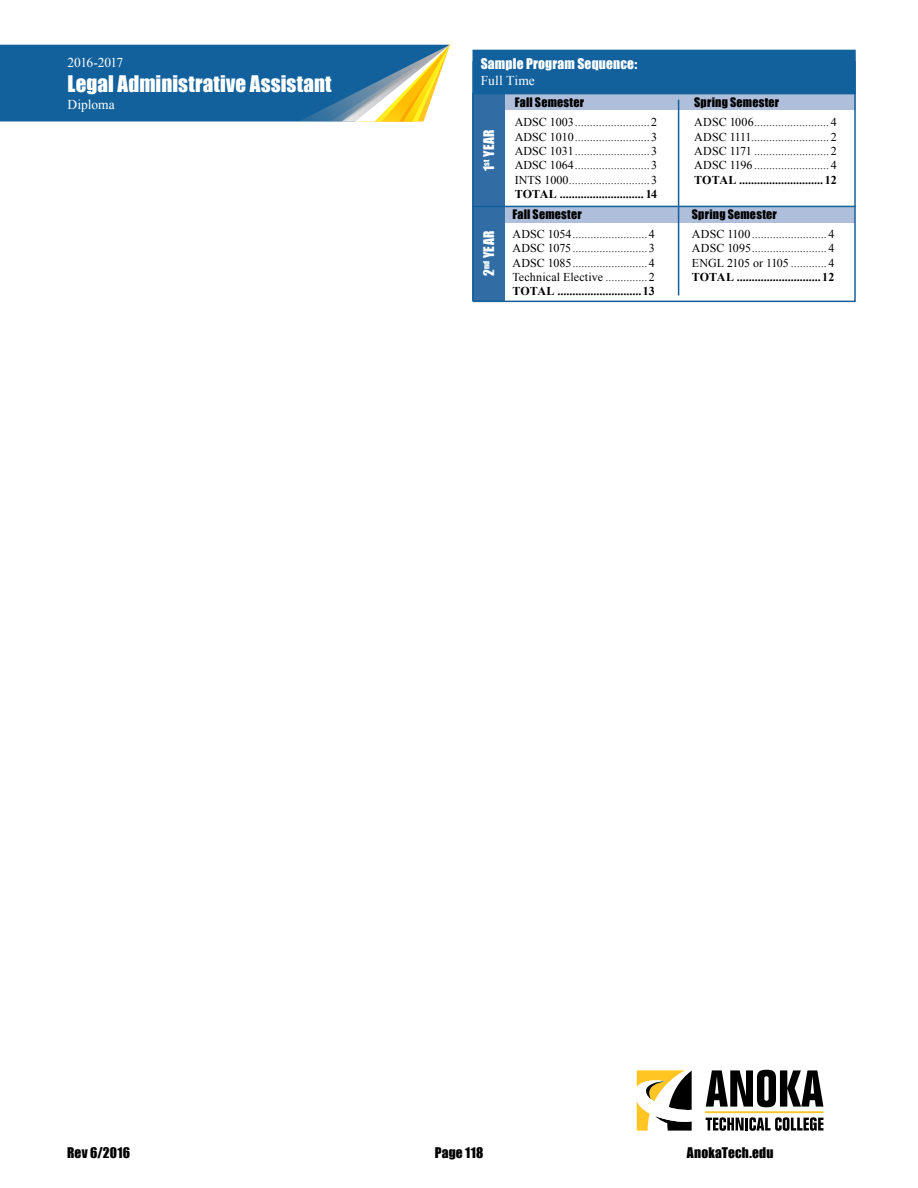
<style>
.page{position:relative;width:918px;height:1188px;background:#fff}
.page>*{position:absolute;margin:0;border:0;box-sizing:border-box;transform-origin:0 0}
.t1{font:21px "Impact";letter-spacing:.005em;color:#fff}
.t2{font:13.5px "Impact";letter-spacing:.015em;color:#fff}
.t3{font:13.5px "Impact";letter-spacing:.015em;color:#000}
.t4{font:13.5px "Times New Roman";color:#fff}
.t5{font:13.5px "Times New Roman";letter-spacing:-.045em;color:#fff}
.t6{font:12px "Times New Roman";color:#000}
.t7{font:700 12px "Times New Roman";letter-spacing:.005em;color:#000}
.t8{font:12px "Impact";letter-spacing:.02em;color:#000}
.t9{font:12px "Times New Roman";letter-spacing:-.03em;color:#000}
</style>
<div class="page">
<svg style="left:637px;top:1070px;width:55px;height:61px"></svg>
<svg style="left:706px;top:1117px;width:117px;height:14px"></svg>
<svg style="left:706px;top:1070px;width:117px;height:37px"></svg>
<hr style="left:705px;top:1111px;width:119px;height:2px;background:#ffc522">
<svg style="left:0;top:45px;width:450px;height:77px;background:#32739b"></svg>
<div style="left:504px;top:206px;width:351px;height:16px;background:#aebedb"></div>
<div style="left:504px;top:94px;width:352px;height:16px;background:#aebedb"></div>
<div style="left:472px;top:94px;width:33px;height:113px;background:#316ca4"></div>
<div style="left:472px;top:206px;width:33px;height:95px;background:#316ca4"></div>
<div style="left:472px;top:61px;width:384px;height:241px;border:2px solid #12619c"></div>
<div style="left:473px;top:50px;width:382px;height:44px;background:#12619c"></div>
<hr style="left:678px;top:100px;width:1px;height:195px;background:#12619c">
<hr style="left:472px;top:206px;width:384px;height:1px;background:#12619c">
<p class="t5" style="left:68px;top:54px;width:57px">2016-2017</p>
<h1 class="t1" style="left:68px;top:68px;width:266px">Legal Administrative Assistant</h1>
<p class="t4" style="left:68px;top:95px;width:49px">Diploma</p>
<p class="t2" style="left:481px;top:53px;width:158px">Sample Program Sequence:</p>
<p class="t4" style="left:481px;top:71px;width:56px">Full Time</p>
<p class="t8" style="left:515px;top:93px;width:71px">Fall Semester</p>
<p class="t6" style="left:515px;top:114px;width:63px">ADSC 1003..........................</p>
<p class="t6" style="left:651px;top:114px;width:7px">2</p>
<p class="t6" style="left:515px;top:128px;width:63px">ADSC 1010..........................</p>
<p class="t6" style="left:651px;top:128px;width:7px">3</p>
<p class="t6" style="left:515px;top:143px;width:63px">ADSC 1031..........................</p>
<p class="t6" style="left:651px;top:143px;width:7px">3</p>
<p class="t6" style="left:515px;top:157px;width:63px">ADSC 1064..........................</p>
<p class="t6" style="left:651px;top:157px;width:7px">3</p>
<p class="t6" style="left:515px;top:172px;width:58px">INTS 1000............................</p>
<p class="t6" style="left:651px;top:172px;width:7px">3</p>
<p class="t7" style="left:515px;top:186px;width:144px">TOTAL ............................ 14</p>
<p class="t2" style="left:478px;top:171px;width:43px;rotate:-90deg">1<sup>st</sup> YEAR</p>
<p class="t2" style="left:478px;top:276px;width:47px;rotate:-90deg">2<sup>nd</sup> YEAR</p>
<p class="t8" style="left:512px;top:205px;width:71px">Fall Semester</p>
<p class="t6" style="left:512px;top:226px;width:64px">ADSC 1054..........................</p>
<p class="t6" style="left:649px;top:226px;width:7px">4</p>
<p class="t6" style="left:512px;top:240px;width:63px">ADSC 1075..........................</p>
<p class="t6" style="left:649px;top:240px;width:7px">3</p>
<p class="t6" style="left:512px;top:255px;width:63px">ADSC 1085..........................</p>
<p class="t6" style="left:649px;top:255px;width:7px">4</p>
<p class="t6" style="left:512px;top:269px;width:95px">Technical Elective...............</p>
<p class="t6" style="left:649px;top:269px;width:7px">2</p>
<p class="t7" style="left:512px;top:283px;width:144px">TOTAL ............................13</p>
<p class="t8" style="left:694px;top:93px;width:87px">Spring Semester</p>
<p class="t6" style="left:694px;top:114px;width:64px">ADSC 1006..........................</p>
<p class="t6" style="left:831px;top:114px;width:7px">4</p>
<p class="t9" style="left:694px;top:128px;width:61px">ADSC 1111..........................</p>
<p class="t6" style="left:831px;top:128px;width:7px">2</p>
<p class="t6" style="left:694px;top:143px;width:62px">ADSC 1171..........................</p>
<p class="t6" style="left:831px;top:143px;width:7px">2</p>
<p class="t6" style="left:694px;top:157px;width:63px">ADSC 1196..........................</p>
<p class="t6" style="left:831px;top:157px;width:7px">4</p>
<p class="t7" style="left:694px;top:171px;width:144px">TOTAL ............................12</p>
<p class="t8" style="left:692px;top:205px;width:87px">Spring Semester</p>
<p class="t6" style="left:692px;top:226px;width:63px">ADSC 1100..........................</p>
<p class="t6" style="left:828px;top:226px;width:7px">4</p>
<p class="t6" style="left:692px;top:240px;width:64px">ADSC 1095..........................</p>
<p class="t6" style="left:828px;top:240px;width:7px">4</p>
<p class="t6" style="left:692px;top:255px;width:101px">ENGL 2105 or 1105.............</p>
<p class="t6" style="left:828px;top:255px;width:7px">4</p>
<p class="t7" style="left:692px;top:269px;width:144px">TOTAL ............................12</p>
<p class="t3" style="left:67px;top:1142px;width:64px">Rev 6/2016</p>
<p class="t3" style="left:435px;top:1142px;width:50px">Page 118</p>
<p class="t3" style="left:687px;top:1142px;width:88px">AnokaTech.edu</p>
</div>
